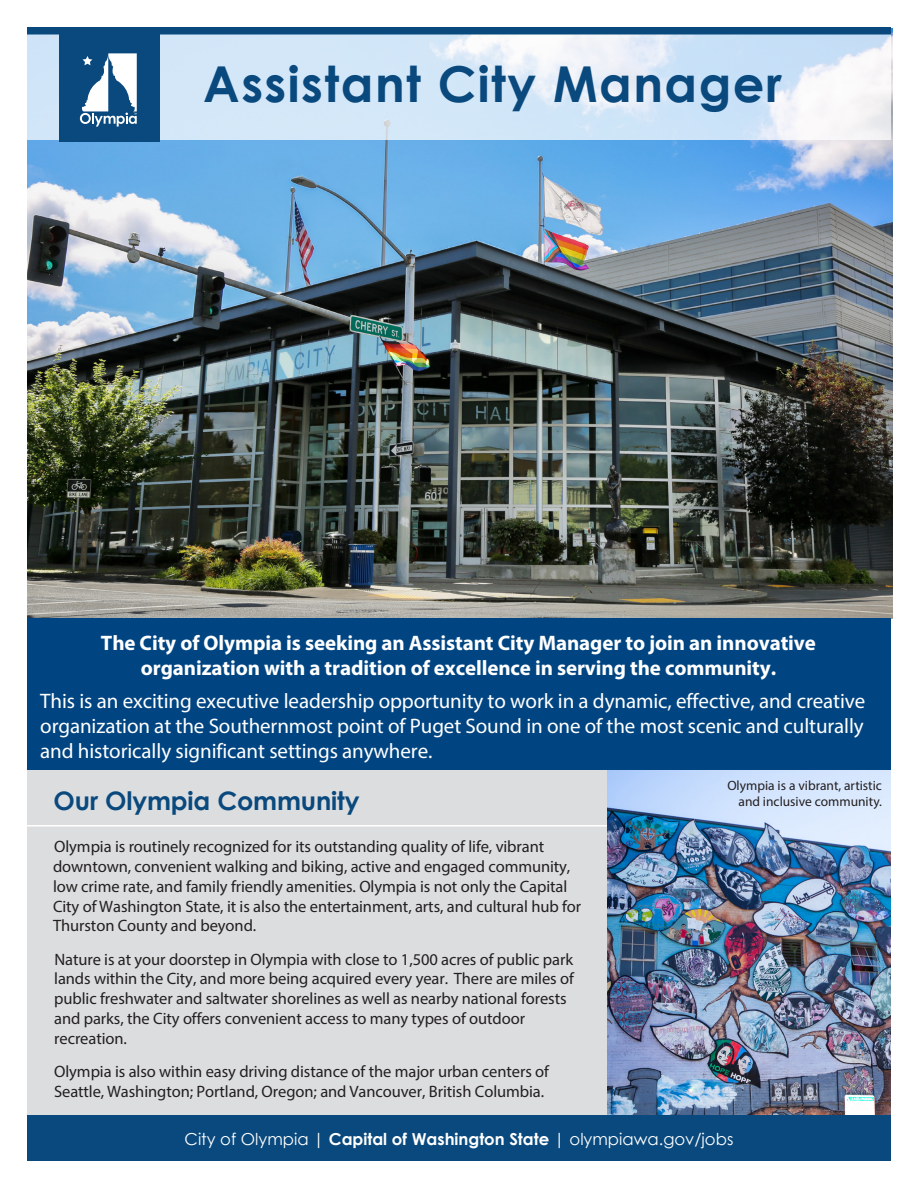
<style>
.page{position:relative;width:918px;height:1188px;background:#fff}
.page>*{position:absolute;margin:0;border:0;box-sizing:border-box;transform-origin:0 0}
.t1{font:700 49.5px "Century Gothic";letter-spacing:.03em;color:#09497d}
.Bullets{font:700 25.5px "Century Gothic";letter-spacing:-.005em;color:#09497d}
.Bullets-2{font:21px/25.2px "Myriad Pro";letter-spacing:-.005em;color:#fff;text-align:justify}
.Bullets-3{font:700 21px/25.2px "Myriad Pro";letter-spacing:-.005em;color:#fff;text-align:center}
.Bullets-4{font:16.5px/19.8px "Myriad Pro";letter-spacing:-.005em;color:#231f20}
.t2{font:16.5px "Century Gothic";color:#fff}
.t3{font:13.5px/16.2px "Myriad Pro";color:#231f20;text-align:right}
.s1{font-weight:700}
</style>
<div class="page">
<img style="left:27px;top:28px;width:866px;height:591px">
<svg style="left:27px;top:34px;width:864px;height:106px;fill:#d3e7f8"></svg>
<div style="left:31px;top:27px;width:856px;height:7px;background:#09497d"></div>
<div style="left:59px;top:33px;width:101px;height:108px;background:#09497d"></div>
<svg style="left:80px;top:53px;width:57px;height:73px"></svg>
<div style="left:27px;top:764px;width:585px;height:355px;background:#dcdddf"></div>
<hr style="left:13px;top:825px;width:599px;height:2px;background:#fff">
<img style="left:608px;top:770px;width:283px;height:346px">
<div style="left:27px;top:1116px;width:864px;height:45px;background:#09497d"></div>
<div style="left:27px;top:618px;width:864px;height:152px;background:#004582"></div>
<p class="t1" style="left:203px;top:46px;width:580px">Assistant City Manager</p>
<p class="Bullets-3" style="left:101px;top:630px;width:717px">The City of Olympia is seeking an Assistant City Manager to join an innovative organization with a tradition of excellence in serving the community.</p>
<p class="Bullets-2" style="left:40px;top:688px;width:827px">This is an exciting executive leadership opportunity to work in a dynamic, effective, and creative organization at the Southernmost point of Puget Sound in one of the most scenic and culturally and historically significant settings anywhere.</p>
<p class="t3" style="left:727px;top:777px;width:156px">Olympia is a vibrant, artistic and inclusive community.</p>
<p class="Bullets" style="left:54px;top:782px;width:307px">Our Olympia Community</p>
<p class="Bullets-4" style="left:53px;top:836px;width:530px">Olympia is routinely recognized for its outstanding quality of life, vibrant downtown, convenient walking and biking, active and engaged community, low crime rate, and family friendly amenities. Olympia is not only the Capital City of Washington State, it is also the entertainment, arts, and cultural hub for Thurston County and beyond.</p>
<p class="Bullets-4" style="left:54px;top:949px;width:521px">Nature is at your doorstep in Olympia with close to 1,500 acres of public park lands within the City, and more being acquired every year. There are miles of public freshwater and saltwater shorelines as well as nearby national forests and parks, the City offers convenient access to many types of outdoor recreation.</p>
<p class="Bullets-4" style="left:54px;top:1061px;width:496px">Olympia is also within easy driving distance of the major urban centers of<br>Seattle, Washington; Portland, Oregon; and Vancouver, British Columbia.</p>
<p class="t2" style="left:185px;top:1127px;width:550px">City of Olympia | <span class="s1">Capital of Washington State</span> | olympiawa.gov/jobs</p>
</div>
